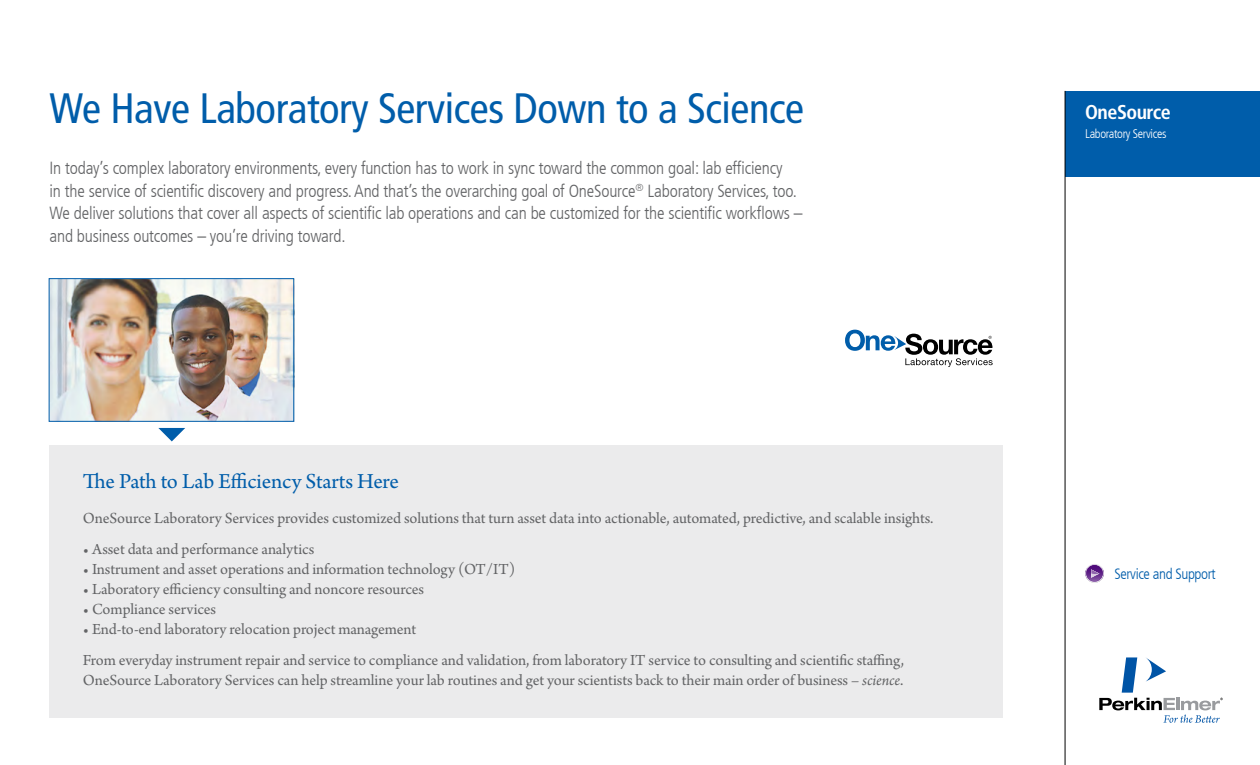
<style>
.page{position:relative;width:1260px;height:765px;background:#fff}
.page>*{position:absolute;margin:0;border:0;box-sizing:border-box;transform-origin:0 0}
.t1{font:condensed 42.5px "Frutiger LT Com";letter-spacing:-.01em;color:#005daa}
.t2{font:22.5px "Arno Pro";letter-spacing:-.01em;color:#005daa}
.t3{font:700 condensed 20px "Frutiger LT Com";letter-spacing:-.025em;color:#fff}
.t4{font:300 condensed 17.5px/22.5px "Frutiger LT Com";letter-spacing:-.01em;color:#636466}
.t5{font:16.25px/31.2px "Arno Pro";letter-spacing:-.005em;color:#636466}
.t6{font:300 condensed 15px "Frutiger LT Com";letter-spacing:-.025em;color:#005daa}
.t7{font:300 condensed 12.5px "Frutiger LT Com";letter-spacing:-.025em;color:#fff}
.s1{font-style:italic}
</style>
<div class="page">
<div style="left:49px;top:446px;width:954px;height:272px;background:#ebebec"></div>
<div style="left:1065px;top:91px;width:195px;height:85px;background:#005daa"></div>
<hr style="left:1065px;top:91px;width:1px;height:674px;background:#000">
<svg style="left:1099px;top:657px;width:123px;height:66px"></svg>
<svg style="left:1085px;top:564px;width:19px;height:19px"></svg>
<svg style="left:1086px;top:565px;width:17px;height:16px"></svg>
<svg style="left:1091px;top:569px;width:8px;height:9px"></svg>
<img style="left:51px;top:280px;width:241px;height:140px">
<div style="left:49px;top:278px;width:245px;height:144px;border:1px solid #005daa"></div>
<svg style="left:845px;top:330px;width:148px;height:37px"></svg>
<svg style="left:158px;top:428px;width:27px;height:13px"></svg>
<h1 class="t1" style="left:49px;top:83px;width:756px">We Have Laboratory Services Down to a Science</h1>
<p class="t4" style="left:49px;top:157px;width:755px">In today’s complex laboratory environments, every function has to work in sync toward the common goal: lab efficiency<br>in the service of scientific discovery and progress. And that’s the overarching goal of OneSource<sup>®</sup> Laboratory Services, too.<br>We deliver solutions that cover all aspects of scientific lab operations and can be customized for the scientific workflows – and business outcomes – you’re driving toward.</p>
<h2 class="t2" style="left:83px;top:469px;width:318px">The Path to Lab Efficiency Starts Here</h2>
<p class="t5" style="left:83px;top:503px;width:852px">OneSource Laboratory Services provides customized solutions that turn asset data into actionable, automated, predictive, and scalable insights.</p>
<p class="t5" style="left:83px;top:534px;width:233px">• Asset data and performance analytics</p>
<p class="t5" style="left:83px;top:554px;width:434px">• Instrument and asset operations and information technology (OT/IT)</p>
<p class="t5" style="left:83px;top:574px;width:343px">• Laboratory efficiency consulting and noncore resources</p>
<p class="t5" style="left:83px;top:594px;width:135px">• Compliance services</p>
<p class="t5" style="left:83px;top:614px;width:823px">• End-to-end laboratory relocation project management<br>From everyday instrument repair and service to compliance and validation, from laboratory IT service to consulting and scientific staffing,</p>
<p class="t5" style="left:83px;top:666px;width:822px">OneSource Laboratory Services can help streamline your lab routines and get your scientists back to their main order of business – <span class="s1">science</span>.</p>
<p class="t3" style="left:1085px;top:100px;width:87px">OneSource</p>
<p class="t7" style="left:1085px;top:127px;width:83px">Laboratory Services</p>
<p class="t6" style="left:1114px;top:565px;width:103px">Service and Support</p>
</div>
